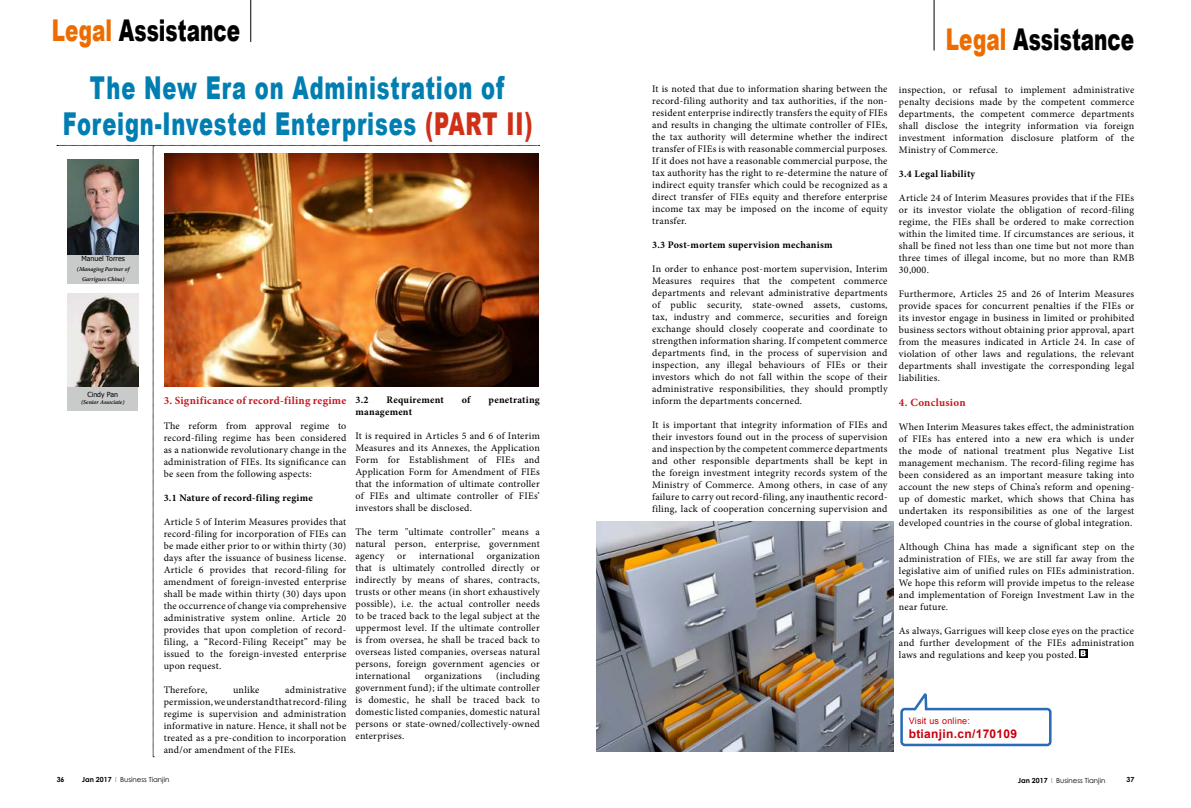
<style>
.page{position:relative;width:1191px;height:808px;background:#fff}
.page>*{position:absolute;margin:0;border:0;box-sizing:border-box;transform-origin:0 0}
.t1{font:900 31.5px/36px "Arial";letter-spacing:.04em;color:#007eb1;text-align:center;scale:.67 1}
.t2{font:900 30px "Arial";color:#000;scale:.67 1}
.t3{font:700 12px "Arial";letter-spacing:.025em;color:#c7000b}
.t4{font:700 11px "Minion Pro";letter-spacing:.025em;color:#c5171e}
.t5{font:10px/12px "Minion Pro";letter-spacing:.025em;color:#000;text-align:justify}
.t6{font:700 10px "Minion Pro";letter-spacing:.025em;color:#000}
.t7{font:9px "Arial";letter-spacing:.025em;color:#c7000b}
.t8{font:7px "Century Gothic";color:#000;scale:.5 1}
.t9{font:7px "Tahoma";color:#000}
.t10{font:700 7px "Century Gothic";color:#000}
.t11{font:italic 600 6px/10px "Minion Pro";letter-spacing:-.005em;color:#040000;text-align:center}
.s1{color:#ed6c00}
.s2{color:#ce3118}
.s3{font-weight:700}
</style>
<div class="page">
<hr style="left:250px;top:0;width:1px;height:42px;background:#000">
<img style="left:57px;top:145px;width:482px;height:612px">
<div style="left:67px;top:386px;width:71px;height:25px;background:#c9caca"></div>
<img style="left:67px;top:293px;width:71px;height:93px">
<hr style="left:933px;top:0;width:1px;height:50px;background:#000">
<img style="left:596px;top:522px;width:297px;height:229px">
<svg style="left:900px;top:693px;width:151px;height:53px"></svg>
<svg style="left:1079px;top:649px;width:8px;height:8px"></svg>
<svg style="left:1080px;top:650px;width:5px;height:6px"></svg>
<h2 class="t2" style="left:52px;top:9px;width:283px"><span class="s1">Legal</span> Assistance</h2>
<h1 class="t1" style="left:63px;top:69px;width:702px">The New Era on Administration of<br>Foreign-Invested Enterprises <span class="s2">(PART II)</span></h1>
<p class="t9" style="left:82px;top:254px;width:45px">Manuel Torres</p>
<p class="t11" style="left:77px;top:264px;width:54px">(Managing Partner of<br>Garrigues China)</p>
<p class="t9" style="left:88px;top:390px;width:32px">Cindy Pan</p>
<p class="t11" style="left:81px;top:397px;width:45px">(Senior Associate)</p>
<p class="t4" style="left:164px;top:393px;width:184px">3. Significance of record-filing regime</p>
<p class="t5" style="left:164px;top:420px;width:184px">The reform from approval regime to record-filing regime has been considered as a nationwide revolutionary change in the administration of FIEs. Its significance can be seen from the following aspects:</p>
<p class="t6" style="left:164px;top:491px;width:151px">3.1 Nature of record-filing regime</p>
<p class="t5" style="left:164px;top:516px;width:184px">Article 5 of Interim Measures provides that record-filing for incorporation of FIEs can be made either prior to or within thirty (30) days after the issuance of business license.<br>Article 6 provides that record-filing for amendment of foreign-invested enterprise shall be made within thirty (30) days upon the occurrence of change via comprehensive administrative system online. Article 20 provides that upon completion of record&shy;filing, a “Record-Filing Receipt” may be issued to the foreign-invested enterprise upon request.</p>
<p class="t5" style="left:164px;top:684px;width:45px">Therefore,</p>
<p class="t5" style="left:233px;top:684px;width:28px">unlike</p>
<p class="t5" style="left:164px;top:684px;width:184px;text-indent:122px">administrative permission, we understand that record-filing regime is supervision and administration informative in nature. Hence, it shall not be treated as a pre-condition to incorporation and/or amendment of the FIEs.</p>
<p class="t6" style="left:355px;top:393px;width:15px">3.2</p>
<p class="t6" style="left:386px;top:393px;width:59px">Requirement</p>
<p class="t6" style="left:462px;top:393px;width:10px">of</p>
<p class="t6" style="left:488px;top:393px;width:53px">penetrating</p>
<p class="t6" style="left:355px;top:405px;width:58px">management</p>
<p class="t5" style="left:355px;top:430px;width:186px">It is required in Articles 5 and 6 of Interim Measures and its Annexes, the Application Form for Establishment of FIEs and Application Form for Amendment of FIEs that the information of ultimate controller of FIEs and ultimate controller of FIEs’ investors shall be disclosed.</p>
<p class="t5" style="left:355px;top:526px;width:186px">The term "ultimate controller" means a natural person, enterprise, government agency</p>
<p class="t5" style="left:397px;top:550px;width:10px">or</p>
<p class="t5" style="left:419px;top:550px;width:56px">international</p>
<p class="t5" style="left:355px;top:550px;width:186px;text-indent:131px">organization that is ultimately controlled directly or indirectly by means of shares, contracts, trusts or other means (in short exhaustively possible), i.e. the actual controller needs to be traced back to the legal subject at the uppermost level. If the ultimate controller is from oversea, he shall be traced back to overseas listed companies, overseas natural persons, foreign government agencies or international</p>
<p class="t5" style="left:355px;top:670px;width:186px;text-indent:141px">(including government fund); if the ultimate controller is domestic, he shall be traced back to domestic listed companies, domestic natural persons or state-owned/collectively-owned enterprises.</p>
<p class="t5" style="left:425px;top:670px;width:58px">organizations</p>
<h2 class="t2" style="left:946px;top:17px;width:283px"><span class="s1">Legal</span> Assistance</h2>
<p class="t5" style="left:652px;top:82px;width:237px">It is noted that due to information sharing between the record-filing authority and tax authorities, if the non&shy;resident enterprise indirectly transfers the equity of FIEs and results in changing the ultimate controller of FIEs, the tax authority will determine whether the indirect transfer of FIEs is with reasonable commercial purposes.<br>If it does not have a reasonable commercial purpose, the tax authority has the right to re-determine the nature of indirect equity transfer which could be recognized as a direct transfer of FIEs equity and therefore enterprise income tax may be imposed on the income of equity transfer.</p>
<p class="t6" style="left:652px;top:237px;width:182px">3.3 Post-mortem supervision mechanism</p>
<p class="t5" style="left:652px;top:262px;width:237px">In order to enhance post-mortem supervision, Interim Measures requires that the competent commerce departments and relevant administrative departments of public security, state-owned assets, customs, tax, industry and commerce, securities and foreign exchange should closely cooperate and coordinate to strengthen information sharing. If competent commerce departments find, in the process of supervision and inspection, any illegal behaviours of FIEs or their investors which do not fall within the scope of their administrative responsibilities, they should promptly inform the departments concerned.</p>
<p class="t5" style="left:652px;top:418px;width:237px">It is important that integrity information of FIEs and their investors found out in the process of supervision and inspection by the competent commerce departments and other responsible departments shall be kept in the foreign investment integrity records system of the Ministry of Commerce. Among others, in case of any failure to carry out record-filing, any inauthentic record&shy;filing, lack of cooperation concerning supervision and</p>
<p class="t5" style="left:899px;top:83px;width:237px">inspection, or refusal to implement administrative penalty decisions made by the competent commerce departments, the competent commerce departments shall disclose the integrity information via foreign investment information disclosure platform of the Ministry of Commerce.</p>
<p class="t6" style="left:899px;top:166px;width:78px">3.4 Legal liability</p>
<p class="t5" style="left:899px;top:191px;width:237px">Article 24 of Interim Measures provides that if the FIEs or its investor violate the obligation of record-filing regime, the FIEs shall be ordered to make correction within the limited time. If circumstances are serious, it shall be fined not less than one time but not more than three times of illegal income, but no more than RMB 30,000.</p>
<p class="t5" style="left:899px;top:287px;width:237px">Furthermore, Articles 25 and 26 of Interim Measures provide spaces for concurrent penalties if the FIEs or its investor engage in business in limited or prohibited business sectors without obtaining prior approval, apart from the measures indicated in Article 24. In case of violation of other laws and regulations, the relevant departments shall investigate the corresponding legal liabilities.</p>
<p class="t4" style="left:899px;top:394px;width:68px">4. Conclusion</p>
<p class="t5" style="left:899px;top:421px;width:237px">When Interim Measures takes effect, the administration of FIEs has entered into a new era which is under the mode of national treatment plus Negative List management mechanism. The record-filing regime has been considered as an important measure taking into account the new steps of China’s reform and opening&shy;up of domestic market, which shows that China has undertaken its responsibilities as one of the largest developed countries in the course of global integration.</p>
<p class="t5" style="left:899px;top:541px;width:237px">Although China has made a significant step on the administration of FIEs, we are still far away from the legislative aim of unified rules on FIEs administration.<br>We hope this reform will provide impetus to the release and implementation of Foreign Investment Law in the near future.</p>
<p class="t5" style="left:899px;top:625px;width:237px">As always, Garrigues will keep close eyes on the practice and further development of the FIEs administration laws and regulations and keep you posted.</p>
<p class="t7" style="left:908px;top:715px;width:63px">Visit us online:</p>
<p class="t3" style="left:908px;top:725px;width:110px">btianjin.cn/170109</p>
<p class="t10" style="left:57px;top:774px;width:9px">36</p>
<p class="t8" style="left:82px;top:775px;width:177px"><span class="s3">Jan 2017</span> I Business Tianjin</p>
<p class="t8" style="left:1017px;top:775px;width:177px"><span class="s3">Jan 2017</span> I Business Tianjin</p>
<p class="t10" style="left:1126px;top:774px;width:9px">37</p>
</div>
